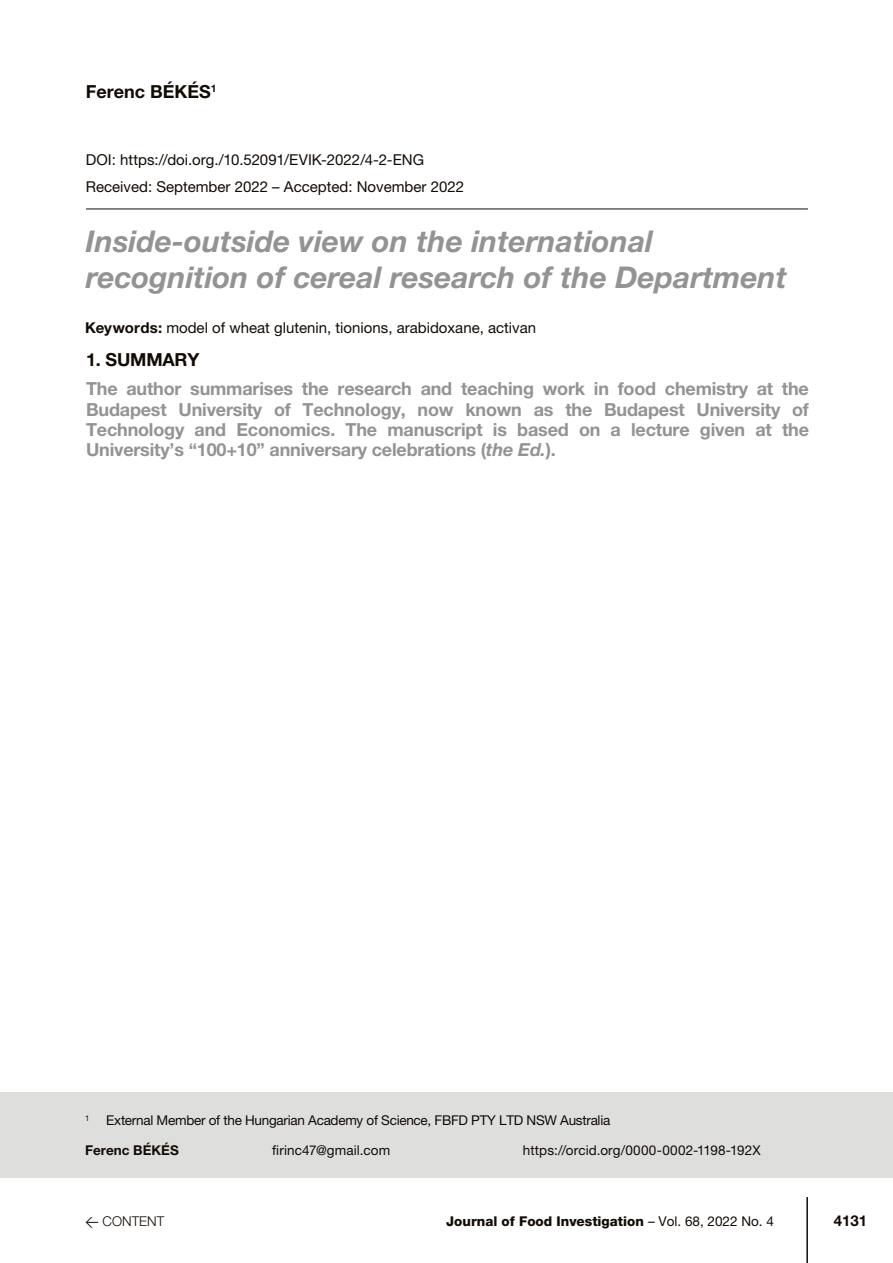
<style>
.page{position:relative;width:893px;height:1263px;background:#fff}
.page>*{position:absolute;margin:0;border:0;box-sizing:border-box;transform-origin:0 0}
.t1{font:italic 700 30px/36px "Helvetica Neue LT Pro";color:#949393}
.t2{font:700 18px/20.2px "Helvetica Neue LT Pro";letter-spacing:-.01em;color:#949393;text-align:justify}
.Normál{font:700 18px "Helvetica Neue LT Pro";color:#120b04}
.HTML_Preformatted{font:15px "Helvetica Neue LT Pro";color:#120b04}
.Normál-2{font:15px "Helvetica Neue LT Pro";color:#120b04}
.t3{font:700 15px "Helvetica Neue LT Pro";color:#120b04}
.Normál-3{font:13.5px "Helvetica Neue LT Pro";letter-spacing:-.02em;color:#120b04}
.Normál-4{font:13.5px "Helvetica Neue LT Pro";letter-spacing:.01em;color:#120b04}
.t4{font:800 13.5px "Helvetica Neue LT Pro";color:#120b04}
.Normál-5{font:700 13.5px "Helvetica Neue LT Pro";color:#120b04}
.t5{font:300 13.5px "Helvetica Neue LT Pro";color:#120b04}
.Normál-6{font:7.8px "Helvetica Neue LT Pro";color:#120b04}
.s1{font-weight:700}
.s2{font-style:italic}
.s3{font-family:"WESSLINGDIN";font-weight:400}
.s4{font-weight:400}
</style>
<div class="page">
<hr style="left:806px;top:1197px;width:2px;height:66px;background:#120b04">
<hr style="left:86px;top:209px;width:722px;height:1px;background:#120b04">
<div style="left:0;top:1093px;width:893px;height:85px;background:#dededd"></div>
<p class="Normál" style="left:86px;top:80px;width:132px">Ferenc BÉKÉS<sup>1</sup></p>
<p class="HTML_Preformatted" style="left:86px;top:151px;width:340px">DOI: https://doi.org./10.52091/EVIK-2022/4-2-ENG</p>
<p class="Normál-2" style="left:86px;top:178px;width:380px">Received: September 2022 – Accepted: November 2022</p>
<p class="t1" style="left:86px;top:223px;width:703px">Inside-outside view on the international recognition of cereal research of the Department</p>
<p class="HTML_Preformatted" style="left:85px;top:319px;width:453px"><span class="s1">Keywords:</span> model of wheat glutenin, tionions, arabidoxane, activan</p>
<p class="Normál" style="left:86px;top:348px;width:115px">1. SUMMARY</p>
<p class="t2" style="left:86px;top:378px;width:724px">The author summarises the research and teaching work in food chemistry at the Budapest University of Technology, now known as the Budapest University of Technology and Economics. The manuscript is based on a lecture given at the University’s “100+10” anniversary celebrations (<span class="s2">the Ed.</span>).</p>
<p class="Normál-6" style="left:85px;top:1113px;width:6px">1</p>
<p class="Normál-3" style="left:106px;top:1112px;width:506px">External Member of the Hungarian Academy of Science, FBFD PTY LTD NSW Australia</p>
<p class="Normál-5" style="left:85px;top:1142px;width:95px">Ferenc BÉKÉS</p>
<p class="Normál-4" style="left:272px;top:1142px;width:120px">firinc47@gmail.com</p>
<p class="Normál-4" style="left:523px;top:1142px;width:239px">https://orcid.org/0000-0002-1198-192X</p>
<p class="t5" style="left:85px;top:1213px;width:81px"><span class="s3">←</span> CONTENT</p>
<p class="t4" style="left:446px;top:1213px;width:329px">Journal of Food Investigation <span class="s4">– Vol. 68, 2022 No. 4</span></p>
<p class="t3" style="left:834px;top:1211px;width:35px">4131</p>
</div>
